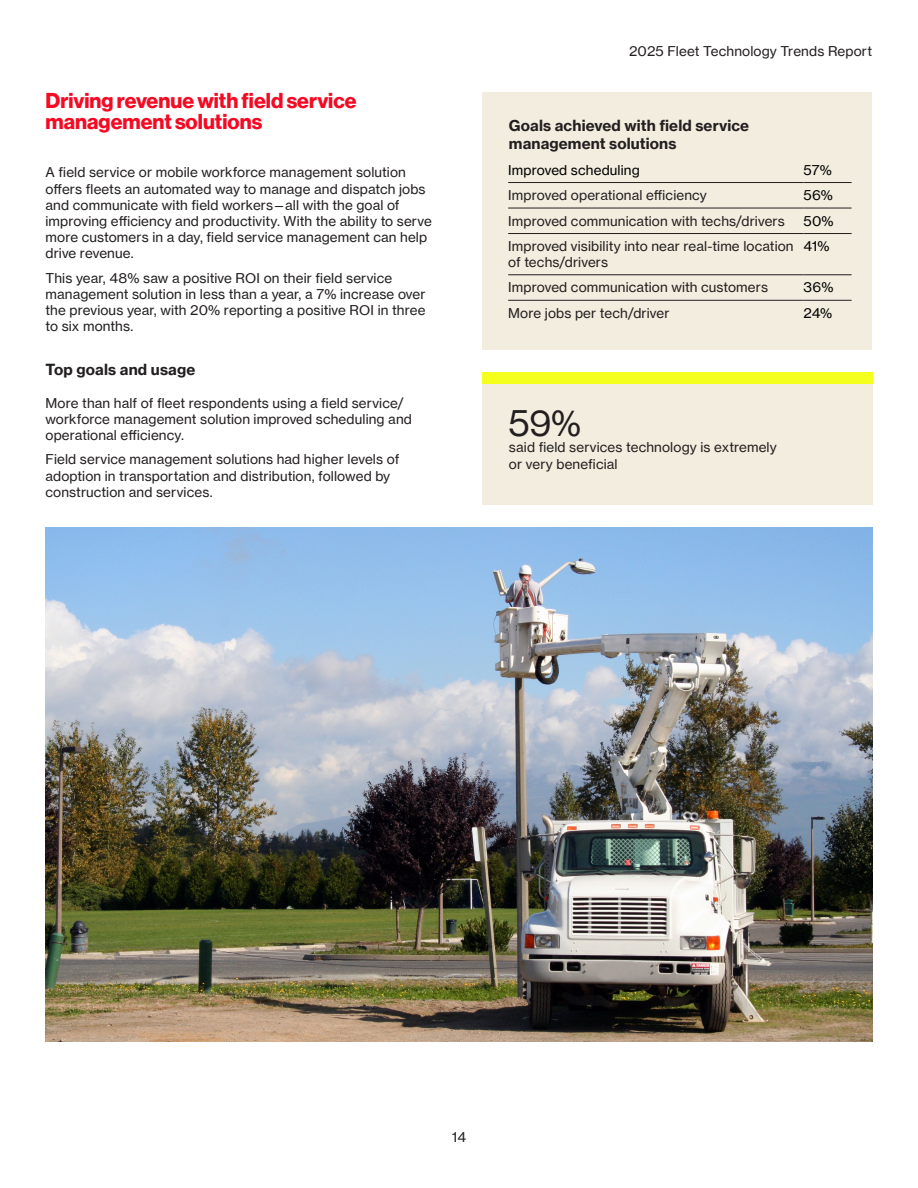
<style>
.page{position:relative;width:918px;height:1188px;background:#fff}
.page>*{position:absolute;margin:0;border:0;box-sizing:border-box;transform-origin:0 0}
.Number_Callout{font:36px "Verizon NHGDS";color:#231f20}
.Body_subhead{font:700 21px/21px "Verizon NHGDS";letter-spacing:.005em;color:#f50a23}
.Small_subhead{font:700 15px/18px "Verizon NHGTX";letter-spacing:.01em;color:#231f20}
.Body_copy{font:13.5px/16.2px "Verizon NHGTX";letter-spacing:.01em;color:#231f20}
.Callout_label{font:13.5px/16.2px "Verizon NHGTX";letter-spacing:.01em;color:#231f20}
.Body_copy-2{font:13.5px "Verizon NHGTX";letter-spacing:.01em;color:#000}
</style>
<div class="page">
<div style="left:482px;top:92px;width:390px;height:258px;background:#f3ede0"></div>
<hr style="left:508px;top:182px;width:296px;height:1px;background:#231f20">
<hr style="left:804px;top:182px;width:48px;height:1px;background:#231f20">
<hr style="left:508px;top:208px;width:296px;height:1px;background:#231f20">
<hr style="left:804px;top:208px;width:48px;height:1px;background:#231f20">
<hr style="left:508px;top:233px;width:296px;height:1px;background:#231f20">
<hr style="left:804px;top:233px;width:48px;height:1px;background:#231f20">
<hr style="left:508px;top:274px;width:296px;height:1px;background:#231f20">
<hr style="left:804px;top:274px;width:48px;height:1px;background:#231f20">
<hr style="left:508px;top:300px;width:296px;height:1px;background:#231f20">
<hr style="left:804px;top:300px;width:48px;height:1px;background:#231f20">
<div style="left:482px;top:382px;width:390px;height:124px;background:#f3ede0"></div>
<div style="left:482px;top:372px;width:390px;height:11px;background:#f5ff1e"></div>
<img style="left:46px;top:527px;width:826px;height:514px">
<p class="Body_subhead" style="left:46px;top:90px;width:313px">Driving revenue with field service management solutions</p>
<p class="Body_copy" style="left:46px;top:164px;width:388px">A field service or mobile workforce management solution offers fleets an automated way to manage and dispatch jobs and communicate with field workers—all with the goal of improving efficiency and productivity. With the ability to serve more customers in a day, field service management can help drive revenue.</p>
<p class="Body_copy" style="left:46px;top:269px;width:382px">This year, 48% saw a positive ROI on their field service management solution in less than a year, a 7% increase over the previous year, with 20% reporting a positive ROI in three to six months.</p>
<p class="Small_subhead" style="left:46px;top:360px;width:151px">Top goals and usage</p>
<p class="Body_copy" style="left:46px;top:394px;width:368px">More than half of fleet respondents using a field service/ workforce management solution improved scheduling and operational efficiency.</p>
<p class="Body_copy" style="left:46px;top:451px;width:355px">Field service management solutions had higher levels of adoption in transportation and distribution, followed by construction and services.</p>
<p class="Body_copy" style="left:629px;top:43px;width:245px">2025 Fleet Technology Trends Report</p>
<p class="Small_subhead" style="left:509px;top:116px;width:242px">Goals achieved with field service management solutions</p>
<p class="Body_copy-2" style="left:508px;top:161px;width:133px">Improved scheduling</p>
<p class="Body_copy-2" style="left:804px;top:161px;width:30px">57%</p>
<p class="Body_copy" style="left:508px;top:187px;width:200px">Improved operational efficiency</p>
<p class="Body_copy-2" style="left:804px;top:187px;width:31px">56%</p>
<p class="Body_copy" style="left:508px;top:212px;width:278px">Improved communication with techs/drivers</p>
<p class="Body_copy-2" style="left:804px;top:212px;width:32px">50%</p>
<p class="Body_copy" style="left:508px;top:238px;width:287px">Improved visibility into near real-time location of techs/drivers</p>
<p class="Body_copy-2" style="left:804px;top:238px;width:27px">41%</p>
<p class="Body_copy" style="left:508px;top:279px;width:261px">Improved communication with customers</p>
<p class="Body_copy-2" style="left:804px;top:279px;width:31px">36%</p>
<p class="Body_copy" style="left:508px;top:305px;width:163px">More jobs per tech/driver</p>
<p class="Body_copy-2" style="left:804px;top:305px;width:30px">24%</p>
<p class="Number_Callout" style="left:509px;top:403px;width:73px">59%</p>
<p class="Callout_label" style="left:509px;top:439px;width:269px">said field services technology is extremely or very beneficial</p>
<p class="Body_copy" style="left:452px;top:1128px;width:16px">14</p>
</div>
